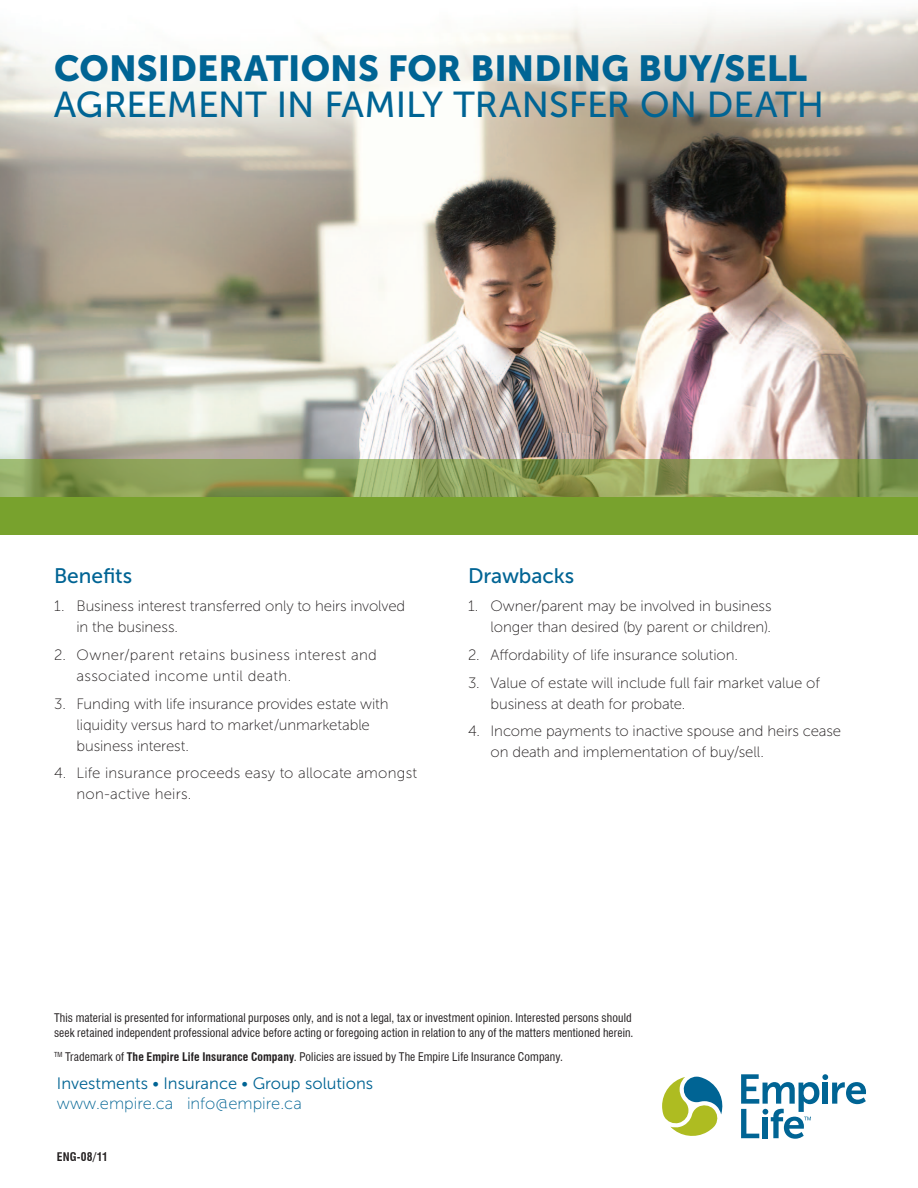
<style>
.page{position:relative;width:918px;height:1188px;background:#fff}
.page>*{position:absolute;margin:0;border:0;box-sizing:border-box;transform-origin:0 0}
.t1{font:36px "Museo Sans 900";color:#006494}
.t2{font:36px "Museo Sans 500";color:#006494}
.t3{font:21px "Museo Sans 500";letter-spacing:-.005em;color:#006494}
.t4{font:16.5px "Museo Sans 300";color:#006494}
.t5{font:16.5px "Museo Sans 100";color:#006494}
.t6{font:15px/21px "Museo Sans 100";letter-spacing:-.005em;color:#231f20}
.t7{font:15px/21px "Museo Sans 100";letter-spacing:.025em;color:#231f20}
.t8{font:15px/21px "Museo Sans 100";letter-spacing:.015em;color:#231f20}
.t9{font:condensed 11.7px/14.9px "Swiss 721 BT";letter-spacing:.01em;color:#231f20}
.t10{font:700 condensed 11.7px "Swiss 721 BT";letter-spacing:.01em;color:#231f20}
.s1{font-weight:700}
</style>
<div class="page">
<img style="left:0;top:9px;width:918px;height:450px">
<svg style="left:741px;top:1074px;width:125px;height:65px"></svg>
<svg style="left:662px;top:1077px;width:61px;height:59px"></svg>
<div style="left:0;top:497px;width:918px;height:37px;background:#78a22d"></div>
<svg style="left:0;top:459px;width:918px;height:38px;background:#8fa15b"></svg>
<h1 class="t1" style="left:54px;top:48px;width:755px">CONSIDERATIONS FOR BINDING BUY/SELL</h1>
<h1 class="t2" style="left:54px;top:85px;width:772px">AGREEMENT IN FAMILY TRANSFER ON DEATH</h1>
<h2 class="t3" style="left:54px;top:565px;width:80px">BENEFITS</h2>
<p class="t6" style="left:76px;top:596px;width:330px;text-indent:-22px">1. Business interest transferred only to heirs involved in the business.</p>
<p class="t7" style="left:76px;top:644px;width:302px;text-indent:-22px">2. Owner/parent retains business interest and associated income until death.</p>
<p class="t6" style="left:76px;top:693px;width:314px;text-indent:-22px">3. Funding with life insurance provides estate with liquidity versus hard to market/unmarketable business interest.</p>
<p class="t8" style="left:76px;top:763px;width:342px;text-indent:-22px">4. Life insurance proceeds easy to allocate amongst non-active heirs.</p>
<h2 class="t3" style="left:468px;top:565px;width:108px">DRAWBACKS</h2>
<p class="t6" style="left:468px;top:596px;width:305px;text-align:right">1. Owner/parent may be involved in business longer than desired (by parent or children).</p>
<p class="t6" style="left:468px;top:644px;width:272px">2. Affordability of life insurance solution.</p>
<p class="t6" style="left:490px;top:672px;width:331px;text-indent:-22px">3. Value of estate will include full fair market value of business at death for probate.</p>
<p class="t6" style="left:490px;top:721px;width:352px;text-indent:-22px">4. Income payments to inactive spouse and heirs cease on death and implementation of buy/sell.</p>
<p class="t9" style="left:54px;top:1010px;width:581px">This material is presented for informational purposes only, and is not a legal, tax or investment opinion. Interested persons should seek retained independent professional advice before acting or foregoing action in relation to any of the matters mentioned herein.</p>
<p class="t9" style="left:54px;top:1049px;width:511px"><sup>TM</sup> Trademark of <span class="s1">The Empire Life Insurance Company</span>. Policies are issued by The Empire Life Insurance Company.</p>
<p class="t4" style="left:57px;top:1075px;width:318px">Investments • Insurance • Group solutions</p>
<p class="t5" style="left:57px;top:1094px;width:246px">www.empire.ca info@empire.ca</p>
<p class="t10" style="left:57px;top:1150px;width:52px">ENG-08/11</p>
</div>
